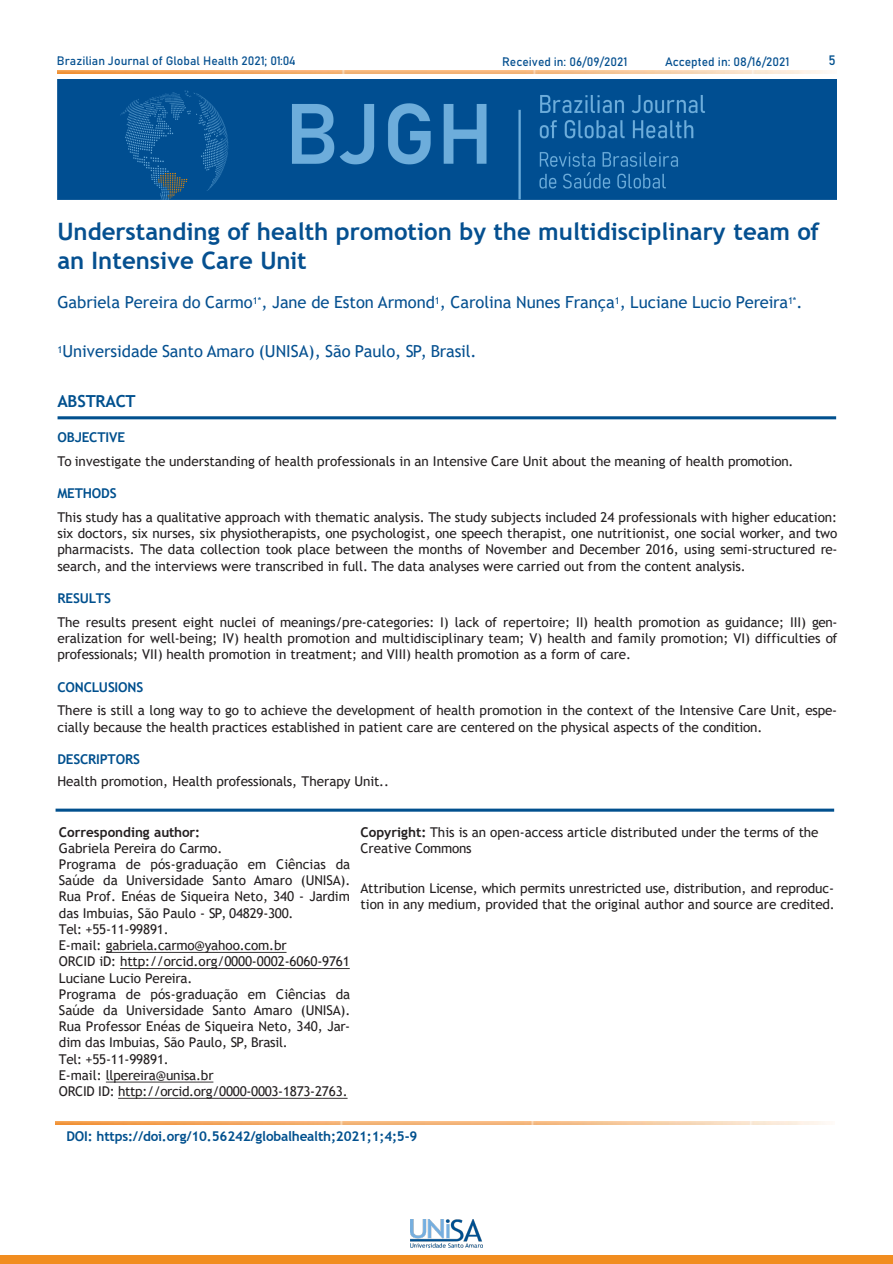
<style>
.page{position:relative;width:893px;height:1264px;background:#fff}
.page>*{position:absolute;margin:0;border:0;box-sizing:border-box;transform-origin:0 0}
.t1{font:700 24px/28.8px "Trebuchet MS";color:#055090}
.t2{font:16.5px "Trebuchet MS";letter-spacing:-.005em;color:#055090}
.t3{font:700 16.5px "Trebuchet MS";letter-spacing:-.015em;color:#01508e}
.t4{font:13.5px/16.2px "Trebuchet MS";letter-spacing:-.005em;color:#231f20;text-align:justify}
.t5{font:700 13.5px "Trebuchet MS";letter-spacing:-.015em;color:#01508e}
.t6{font:700 13.5px "Trebuchet MS";letter-spacing:-.005em;color:#231f20}
.t7{font:700 13.5px "Trebuchet MS";letter-spacing:-.01em;color:#01508d}
.t8{font:13.5px "Bahnschrift";color:#01508e}
.t9{font:12px "Bahnschrift";color:#055090}
.s1{font-weight:700}
</style>
<div class="page">
<img style="left:57px;top:71px;width:771px;height:2px">
<div style="left:0;top:1254px;width:892px;height:9px;background:#f18d20"></div>
<img style="left:410px;top:1219px;width:73px;height:28px">
<svg style="left:106px;top:951px;width:180px;height:1px"></svg>
<svg style="left:106px;top:1081px;width:107px;height:1px"></svg>
<svg style="left:118px;top:1097px;width:229px;height:1px"></svg>
<hr style="left:56px;top:808px;width:778px;height:3px;background:#01508e">
<hr style="left:58px;top:416px;width:778px;height:3px;background:#01508e">
<img style="left:57px;top:79px;width:779px;height:120px">
<img style="left:55px;top:1121px;width:770px;height:2px">
<p class="t9" style="left:57px;top:52px;width:240px">Brazilian Journal of Global Health 2021; 01:04</p>
<p class="t8" style="left:828px;top:50px;width:9px">5</p>
<p class="t9" style="left:502px;top:53px;width:127px">Received in: 06/09/2021</p>
<p class="t9" style="left:665px;top:53px;width:126px">Accepted in: 08/16/2021</p>
<p class="t1" style="left:57px;top:217px;width:763px">Understanding of health promotion by the multidisciplinary team of an Intensive Care Unit</p>
<p class="t2" style="left:57px;top:292px;width:746px">Gabriela Pereira do Carmo<sup>1*</sup>, Jane de Eston Armond<sup>1</sup>, Carolina Nunes França<sup>1</sup>, Luciane Lucio Pereira<sup>1*</sup>.</p>
<p class="t2" style="left:57px;top:340px;width:420px"><sup>1</sup>Universidade Santo Amaro (UNISA), São Paulo, SP, Brasil.</p>
<p class="t3" style="left:57px;top:391px;width:80px">ABSTRACT</p>
<p class="t7" style="left:57px;top:429px;width:69px">OBJECTIVE</p>
<p class="t4" style="left:57px;top:453px;width:737px">To investigate the understanding of health professionals in an Intensive Care Unit about the meaning of health promotion.</p>
<p class="t5" style="left:57px;top:485px;width:61px">METHODS</p>
<p class="t4" style="left:57px;top:509px;width:781px">This study has a qualitative approach with thematic analysis. The study subjects included 24 professionals with higher education: six doctors, six nurses, six physiotherapists, one psychologist, one speech therapist, one nutritionist, one social worker, and two pharmacists. The data collection took place between the months of November and December 2016, using semi-structured re&shy;search, and the interviews were transcribed in full. The data analyses were carried out from the content analysis.</p>
<p class="t5" style="left:57px;top:589px;width:55px">RESULTS</p>
<p class="t4" style="left:57px;top:613px;width:781px">The results present eight nuclei of meanings/pre-categories: I) lack of repertoire; II) health promotion as guidance; III) gen&shy;eralization for well-being; IV) health promotion and multidisciplinary team; V) health and family promotion; VI) difficulties of professionals; VII) health promotion in treatment; and VIII) health promotion as a form of care.</p>
<p class="t5" style="left:57px;top:678px;width:87px">CONCLUSIONS</p>
<p class="t4" style="left:57px;top:702px;width:781px">There is still a long way to go to achieve the development of health promotion in the context of the Intensive Care Unit, espe&shy;cially because the health practices established in patient care are centered on the physical aspects of the condition.</p>
<p class="t5" style="left:57px;top:750px;width:84px">DESCRIPTORS</p>
<p class="t4" style="left:57px;top:773px;width:333px">Health promotion, Health professionals, Therapy Unit..</p>
<p class="t6" style="left:59px;top:823px;width:143px">Corresponding author:</p>
<p class="t4" style="left:59px;top:839px;width:165px">Gabriela Pereira do Carmo.</p>
<p class="t4" style="left:59px;top:855px;width:293px">Programa de pós-graduação em Ciências da Saúde da Universidade Santo Amaro (UNISA).<br>Rua Prof. Enéas de Siqueira Neto, 340 - Jardim das Imbuias, São Paulo - SP, 04829-300.</p>
<p class="t4" style="left:59px;top:920px;width:111px">Tel: +55-11-99891.</p>
<p class="t4" style="left:59px;top:936px;width:229px">E-mail: gabriela.carmo@yahoo.com.br</p>
<p class="t4" style="left:59px;top:953px;width:292px">ORCID iD: http://orcid.org/0000-0002-6060-9761<br>Luciane Lucio Pereira.</p>
<p class="t4" style="left:59px;top:985px;width:293px">Programa de pós-graduação em Ciências da Saúde da Universidade Santo Amaro (UNISA).<br>Rua Professor Enéas de Siqueira Neto, 340, Jar&shy;dim das Imbuias, São Paulo, SP, Brasil.</p>
<p class="t4" style="left:59px;top:1050px;width:111px">Tel: +55-11-99891.</p>
<p class="t4" style="left:59px;top:1066px;width:156px">E-mail: llpereira@unisa.br</p>
<p class="t4" style="left:59px;top:1082px;width:290px">ORCID ID: http://orcid.org/0000-0003-1873-2763.</p>
<p class="t4" style="left:360px;top:823px;width:459px"><span class="s1">Copyright:</span> This is an open-access article distributed under the terms of the<br>Creative Commons</p>
<p class="t4" style="left:360px;top:879px;width:476px">Attribution License, which permits unrestricted use, distribution, and reproduc&shy;tion in any medium, provided that the original author and source are credited.</p>
<p class="t5" style="left:66px;top:1127px;width:352px">DOI: https://doi.org/10.56242/globalhealth;2021;1;4;5-9</p>
</div>
